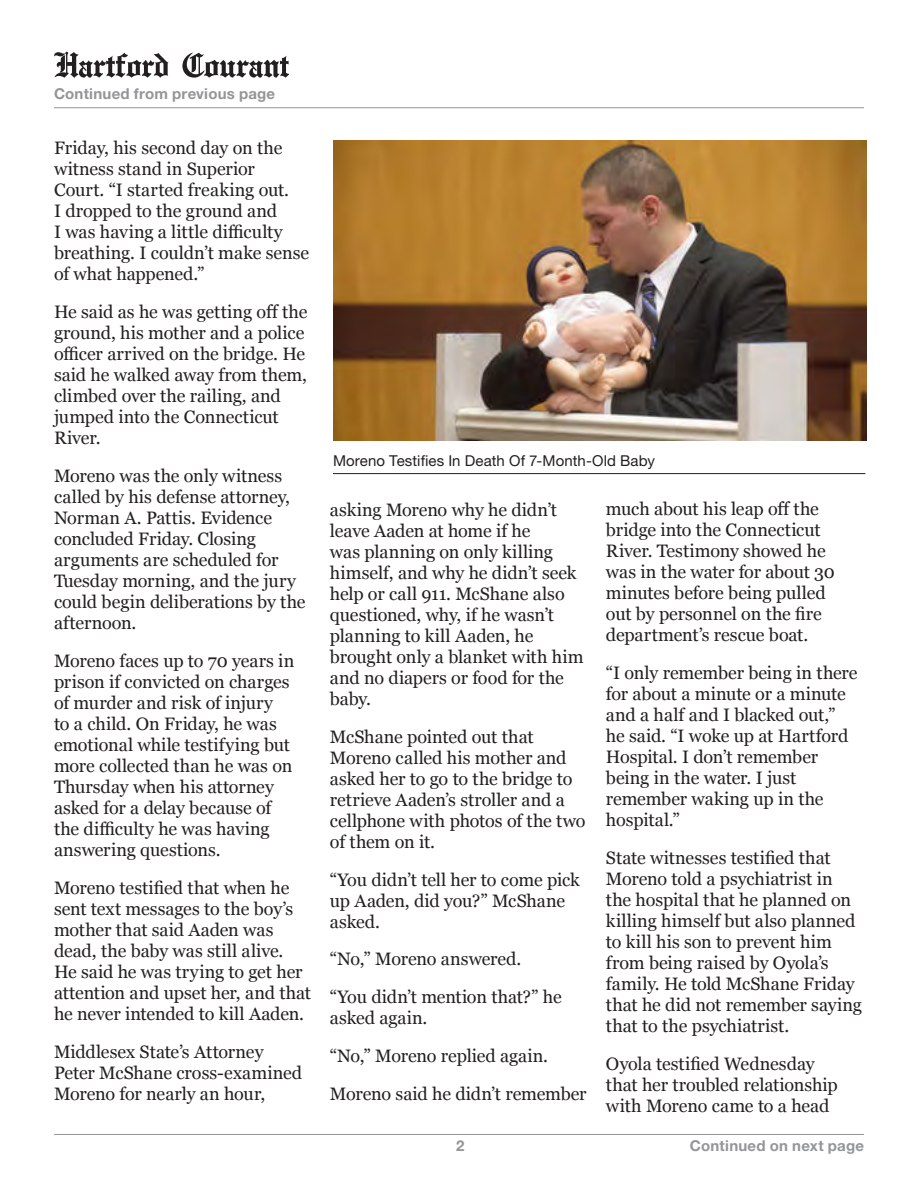
<style>
.page{position:relative;width:918px;height:1188px;background:#fff}
.page>*{position:absolute;margin:0;border:0;box-sizing:border-box;transform-origin:0 0}
.t1{font:18px/21px "Georgia";letter-spacing:-.005em;color:#231f20}
.t2{font:700 15px "Helvetica Neue LT Std";letter-spacing:.015em;color:#939598}
.t3{font:15px "Helvetica Neue LT Std";letter-spacing:.005em;color:#231f20}
</style>
<div class="page">
<hr style="left:54px;top:1134px;width:810px;height:1px;background:#939598">
<hr style="left:54px;top:107px;width:810px;height:1px;background:#939598">
<hr style="left:333px;top:473px;width:532px;height:1px;background:#231f20">
<img style="left:333px;top:140px;width:534px;height:301px">
<svg style="left:54px;top:52px;width:235px;height:26px"></svg>
<p class="t2" style="left:54px;top:85px;width:223px">Continued from previous page</p>
<p class="t1" style="left:54px;top:137px;width:257px">Friday, his second day on the witness stand in Superior<br>Court. “I started freaking out.<br>I dropped to the ground and<br>I was having a little difficulty breathing. I couldn’t make sense of what happened.”</p>
<p class="t1" style="left:54px;top:300px;width:255px">He said as he was getting off the ground, his mother and a police officer arrived on the bridge. He said he walked away from them, climbed over the railing, and jumped into the Connecticut<br>River.</p>
<p class="t1" style="left:54px;top:464px;width:253px">Moreno was the only witness called by his defense attorney,<br>Norman A. Pattis. Evidence concluded Friday. Closing arguments are scheduled for<br>Tuesday morning, and the jury could begin deliberations by the afternoon.</p>
<p class="t1" style="left:54px;top:649px;width:242px">Moreno faces up to 70 years in prison if convicted on charges of murder and risk of injury<br>to a child. On Friday, he was emotional while testifying but more collected than he was on<br>Thursday when his attorney asked for a delay because of the difficulty he was having answering questions.</p>
<p class="t1" style="left:54px;top:876px;width:259px">Moreno testified that when he sent text messages to the boy’s mother that said Aaden was dead, the baby was still alive.<br>He said he was trying to get her attention and upset her, and that he never intended to kill Aaden.</p>
<p class="t1" style="left:54px;top:1040px;width:250px">Middlesex State’s Attorney<br>Peter McShane cross-examined<br>Moreno for nearly an hour,</p>
<p class="t3" style="left:333px;top:452px;width:324px">Moreno Testifies In Death Of 7-Month-Old Baby</p>
<p class="t1" style="left:330px;top:498px;width:255px">asking Moreno why he didn’t leave Aaden at home if he<br>was planning on only killing himself, and why he didn’t seek help or call 911. McShane also questioned, why, if he wasn’t planning to kill Aaden, he brought only a blanket with him and no diapers or food for the baby.</p>
<p class="t1" style="left:330px;top:725px;width:257px">McShane pointed out that<br>Moreno called his mother and asked her to go to the bridge to retrieve Aaden’s stroller and a cellphone with photos of the two of them on it.</p>
<p class="t1" style="left:330px;top:868px;width:251px">“You didn’t tell her to come pick up Aaden, did you?” McShane asked.</p>
<p class="t1" style="left:330px;top:940px;width:233px;line-height:37.8px">“No,” Moreno answered. “You didn’t mention that?” he</p>
<p class="t1" style="left:330px;top:998px;width:258px;line-height:37.8px">asked again.<br>“No,” Moreno replied again.<br>Moreno said he didn’t remember</p>
<p class="t1" style="left:606px;top:498px;width:231px">much about his leap off the bridge into the Connecticut<br>River. Testimony showed he was in the water for about 30 minutes before being pulled out by personnel on the fire department’s rescue boat.</p>
<p class="t1" style="left:606px;top:661px;width:253px">“I only remember being in there for about a minute or a minute and a half and I blacked out,” he said. “I woke up at Hartford<br>Hospital. I don’t remember being in the water. I just remember waking up in the hospital.”</p>
<p class="t1" style="left:606px;top:846px;width:258px">State witnesses testified that<br>Moreno told a psychiatrist in the hospital that he planned on killing himself but also planned to kill his son to prevent him from being raised by Oyola’s family. He told McShane Friday that he did not remember saying that to the psychiatrist.</p>
<p class="t1" style="left:606px;top:1052px;width:233px">Oyola testified Wednesday that her troubled relationship with Moreno came to a head</p>
<p class="t2" style="left:456px;top:1136px;width:10px">2</p>
<p class="t2" style="left:690px;top:1136px;width:176px">Continued on next page</p>
</div>
